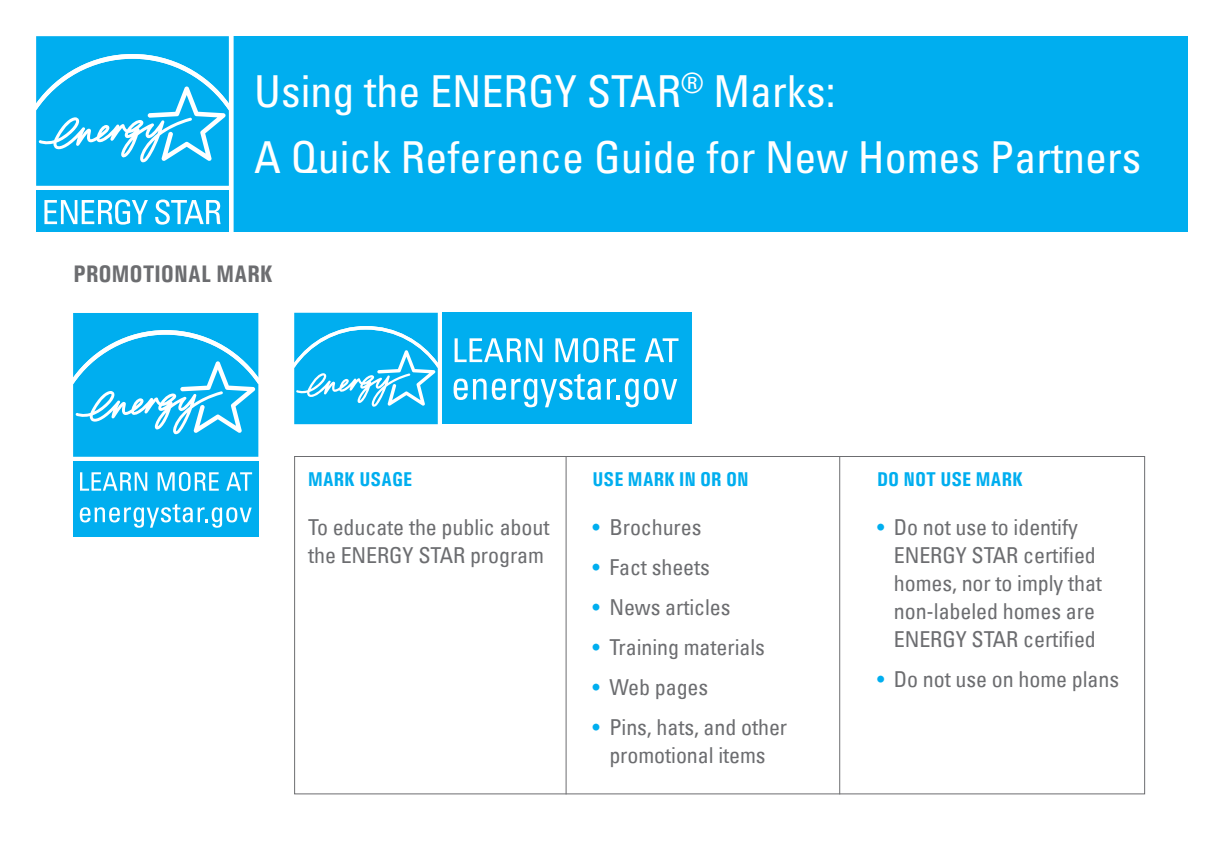
<style>
.page{position:relative;width:1224px;height:864px;background:#fff}
.page>*{position:absolute;margin:0;border:0;box-sizing:border-box;transform-origin:0 0}
.t1{font:condensed 44px/66px "Univers LT Std";color:#fff}
.t2{font:700 24px "Univers Condensed";color:#6c6d70}
.t3{font:condensed 22px/28px "Univers LT";letter-spacing:-.005em;color:#6c6d70}
.t4{font:700 20px "Univers Condensed";color:#00aeef}
.s1{color:#00aeef}
</style>
<div class="page">
<div style="left:442px;top:313px;width:250px;height:111px;background:#00aeef"></div>
<svg style="left:294px;top:313px;width:144px;height:111px;background:#22b8f1"></svg>
<svg style="left:454px;top:374px;width:147px;height:33px"></svg>
<svg style="left:607px;top:379px;width:70px;height:28px"></svg>
<svg style="left:455px;top:338px;width:87px;height:24px"></svg>
<svg style="left:555px;top:338px;width:80px;height:25px"></svg>
<svg style="left:645px;top:338px;width:34px;height:24px"></svg>
<div style="left:73px;top:461px;width:185px;height:75px;background:#00aeef"></div>
<svg style="left:73px;top:313px;width:185px;height:144px;background:#21b8f1"></svg>
<svg style="left:80px;top:472px;width:67px;height:19px"></svg>
<svg style="left:158px;top:472px;width:61px;height:19px"></svg>
<svg style="left:226px;top:472px;width:26px;height:19px"></svg>
<svg style="left:80px;top:504px;width:172px;height:24px"></svg>
<div style="left:225px;top:36px;width:962px;height:196px;background:#00aeef"></div>
<svg style="left:36px;top:36px;width:198px;height:196px"></svg>
<hr style="left:566px;top:456px;width:1px;height:338px;background:#6c6d70">
<hr style="left:839px;top:456px;width:1px;height:338px;background:#6c6d70">
<h1 class="t1" style="left:254px;top:58px;width:889px">Using the ENERGY STAR<sup>®</sup> Marks:<br>A Quick Reference Guide for New Homes Partners</h1>
<p class="t2" style="left:74px;top:259px;width:201px">PROMOTIONAL MARK</p>
<p class="t4" style="left:308px;top:467px;width:106px">MARK USAGE</p>
<p class="t4" style="left:593px;top:467px;width:157px">USE MARK IN OR ON</p>
<p class="t4" style="left:877px;top:467px;width:147px">DO NOT USE MARK</p>
<p class="t3" style="left:308px;top:513px;width:243px">To educate the public about the ENERGY STAR program</p>
<p class="t3" style="left:593px;top:513px;width:110px"><span class="s1">•</span> Brochures</p>
<p class="t3" style="left:593px;top:553px;width:119px"><span class="s1">•</span> Fact sheets</p>
<p class="t3" style="left:593px;top:593px;width:139px"><span class="s1">•</span> News articles</p>
<p class="t3" style="left:593px;top:633px;width:174px"><span class="s1">•</span> Training materials</p>
<p class="t3" style="left:593px;top:673px;width:117px"><span class="s1">•</span> Web pages</p>
<p class="t3" style="left:593px;top:713px;width:196px;text-align:center"><span class="s1">•</span> Pins, hats, and other promotional items</p>
<p class="t3" style="left:894px;top:513px;width:210px;text-indent:-17px"><span class="s1">•</span> Do not use to identify<br>ENERGY STAR certified homes, nor to imply that non-labeled homes are<br>ENERGY STAR certified</p>
<p class="t3" style="left:877px;top:665px;width:244px"><span class="s1">•</span> Do not use on home plans</p>
</div>
